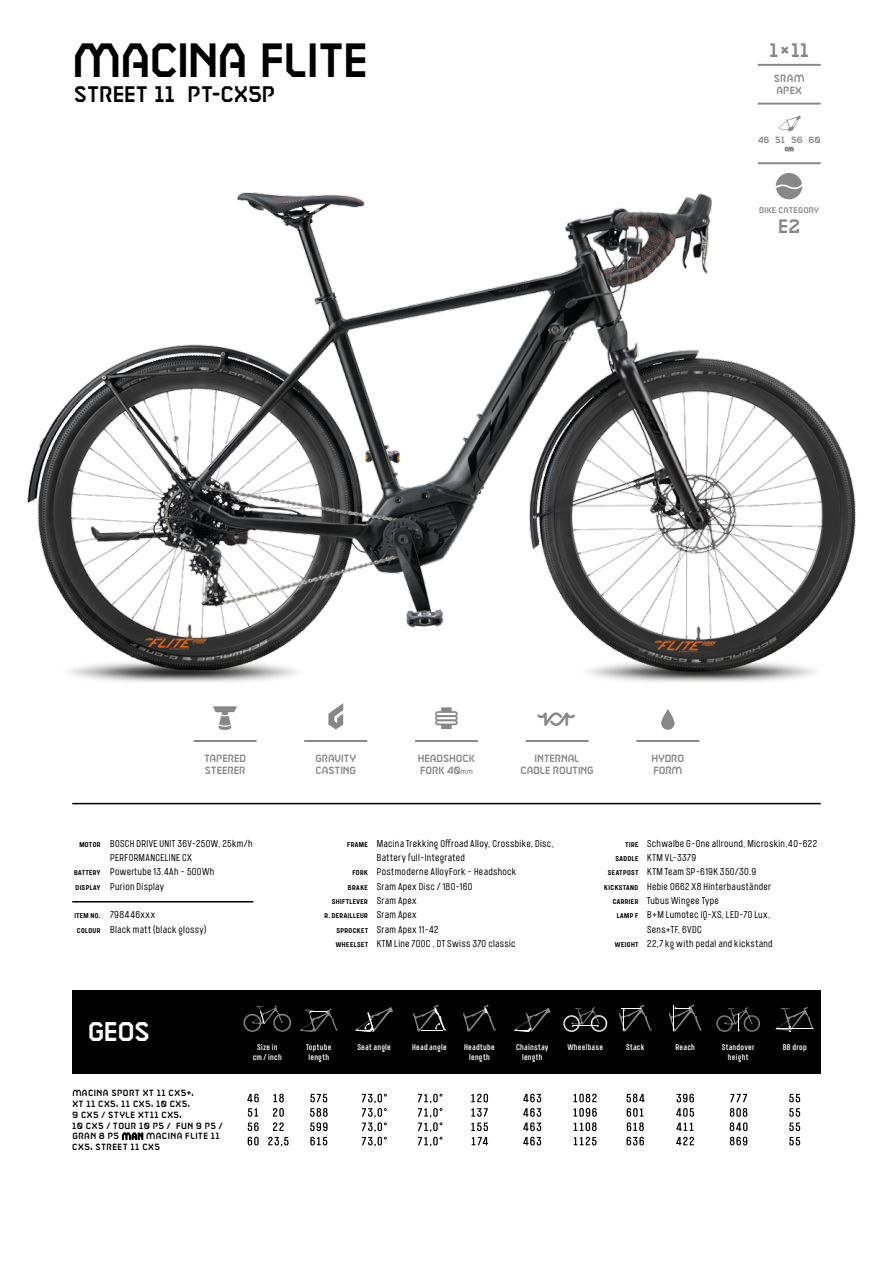
<style>
.page{position:relative;width:893px;height:1263px;background:#fff}
.page>*{position:absolute;margin:0;border:0;box-sizing:border-box;transform-origin:0 0}
.t1{font:48px "Coach";letter-spacing:-.035em;color:#000}
.t2{font:27px "Coach";color:#fff}
.t3{font:22.5px "Coach";letter-spacing:-.015em;color:#000}
.t4{font:22.5px "KTM Icons 2018";color:#878787}
.t5{font:19.5px "Coach";color:#878787}
.t6{font:19.5px "KTM Icons 2018";color:#878787}
.t7{font:18px "KTM Icons 2018";color:#878787}
.t8{font:10.5px/12px "Coach";letter-spacing:-.015em;color:#878787}
.t9{font:10.5px/12px "Coach";letter-spacing:.01em;color:#878787}
.t10{font:9.9px/14.4px "Port Condensed";letter-spacing:.03em;color:#000}
.t11{font:500 9px/14.4px "Port Condensed";letter-spacing:-.02em;color:#000}
.t12{font:9px/10.8px "Coach";letter-spacing:.04em;color:#000}
.t13{font:9px "Coach";color:#878787}
.t14{font:500 8.25px/10.5px "Port Condensed";letter-spacing:.025em;color:#fff;text-align:center}
.t15{font:8.25px "Coach";letter-spacing:.015em;color:#878787}
.s1{font-size:6px}
</style>
<div class="page">
<hr style="left:73px;top:803px;width:747px;height:1px;background:#000">
<img style="left:27px;top:63px;width:829px;height:660px">
<hr style="left:73px;top:901px;width:180px;height:1px;background:#000">
<hr style="left:758px;top:64px;width:63px;height:2px;background:#878787">
<hr style="left:758px;top:103px;width:63px;height:2px;background:#878787">
<svg style="left:785px;top:147px;width:8px;height:4px"></svg>
<hr style="left:758px;top:162px;width:63px;height:2px;background:#878787">
<svg style="left:661px;top:709px;width:13px;height:21px"></svg>
<hr style="left:636px;top:740px;width:63px;height:2px;background:#878787">
<hr style="left:415px;top:740px;width:63px;height:2px;background:#878787">
<hr style="left:526px;top:740px;width:63px;height:2px;background:#878787">
<hr style="left:194px;top:740px;width:63px;height:2px;background:#878787">
<svg style="left:328px;top:703px;width:15px;height:26px"></svg>
<hr style="left:304px;top:740px;width:63px;height:2px;background:#878787">
<div style="left:72px;top:990px;width:749px;height:84px;background:#000"></div>
<svg style="left:243px;top:1005px;width:48px;height:27px"></svg>
<svg style="left:300px;top:1009px;width:38px;height:23px"></svg>
<svg style="left:355px;top:1007px;width:38px;height:25px"></svg>
<svg style="left:413px;top:1005px;width:33px;height:27px"></svg>
<svg style="left:463px;top:1005px;width:33px;height:27px"></svg>
<svg style="left:563px;top:1007px;width:45px;height:25px"></svg>
<svg style="left:619px;top:1004px;width:33px;height:28px"></svg>
<svg style="left:669px;top:1004px;width:33px;height:28px"></svg>
<svg style="left:514px;top:1008px;width:37px;height:24px"></svg>
<svg style="left:716px;top:1007px;width:44px;height:25px"></svg>
<svg style="left:775px;top:1007px;width:39px;height:25px"></svg>
<svg style="left:122px;top:1133px;width:21px;height:6px"></svg>
<svg style="left:248px;top:1137px;width:11px;height:8px"></svg>
<svg style="left:248px;top:1108px;width:11px;height:23px"></svg>
<svg style="left:247px;top:1094px;width:12px;height:8px"></svg>
<svg style="left:268px;top:1137px;width:21px;height:9px"></svg>
<svg style="left:273px;top:1108px;width:11px;height:23px"></svg>
<svg style="left:273px;top:1094px;width:11px;height:8px"></svg>
<svg style="left:362px;top:1094px;width:25px;height:52px"></svg>
<svg style="left:310px;top:1137px;width:17px;height:8px"></svg>
<svg style="left:310px;top:1108px;width:18px;height:23px"></svg>
<svg style="left:310px;top:1094px;width:17px;height:8px"></svg>
<svg style="left:418px;top:1094px;width:24px;height:52px"></svg>
<svg style="left:472px;top:1137px;width:16px;height:8px"></svg>
<svg style="left:471px;top:1108px;width:17px;height:23px"></svg>
<svg style="left:471px;top:1094px;width:17px;height:8px"></svg>
<svg style="left:574px;top:1137px;width:22px;height:8px"></svg>
<svg style="left:573px;top:1108px;width:24px;height:23px"></svg>
<svg style="left:573px;top:1094px;width:24px;height:8px"></svg>
<svg style="left:627px;top:1137px;width:17px;height:8px"></svg>
<svg style="left:627px;top:1108px;width:17px;height:23px"></svg>
<svg style="left:626px;top:1094px;width:19px;height:8px"></svg>
<svg style="left:676px;top:1137px;width:18px;height:8px"></svg>
<svg style="left:676px;top:1108px;width:18px;height:23px"></svg>
<svg style="left:677px;top:1094px;width:17px;height:8px"></svg>
<svg style="left:523px;top:1137px;width:18px;height:8px"></svg>
<svg style="left:523px;top:1108px;width:18px;height:23px"></svg>
<svg style="left:523px;top:1094px;width:18px;height:8px"></svg>
<svg style="left:730px;top:1137px;width:17px;height:8px"></svg>
<svg style="left:730px;top:1108px;width:17px;height:23px"></svg>
<svg style="left:730px;top:1094px;width:17px;height:8px"></svg>
<svg style="left:789px;top:1137px;width:11px;height:8px"></svg>
<svg style="left:789px;top:1108px;width:11px;height:23px"></svg>
<svg style="left:789px;top:1094px;width:11px;height:8px"></svg>
<svg style="left:779px;top:116px;width:22px;height:16px"></svg>
<h1 class="t1" style="left:72px;top:33px;width:298px">MACINA FLITE</h1>
<h3 class="t3" style="left:74px;top:82px;width:203px">STREET 11 PT-CX5P</h3>
<h3 class="t5" style="left:769px;top:39px;width:42px">1×11</h3>
<p class="t9" style="left:774px;top:73px;width:32px">SRAM<br>APEX</p>
<p class="t13" style="left:758px;top:135px;width:64px">46 51 56 60</p>
<h3 class="t4" style="left:762px;top:173px;width:55px">Ì</h3>
<p class="t15" style="left:759px;top:206px;width:62px">BIKE CATEGORY</p>
<h3 class="t5" style="left:778px;top:216px;width:24px">E2</h3>
<h3 class="t7" style="left:203px;top:706px;width:45px">)</h3>
<p class="t8" style="left:204px;top:753px;width:44px">TAPERED<br>STEERER</p>
<p class="t8" style="left:315px;top:753px;width:42px">GRAVITY<br>CASTING</p>
<h3 class="t6" style="left:423px;top:705px;width:48px">h</h3>
<p class="t8" style="left:418px;top:753px;width:59px">HEADSHOCK<br>FORK 40<span class="s1">MM</span></p>
<h3 class="t4" style="left:530px;top:706px;width:55px">!</h3>
<p class="t8" style="left:521px;top:753px;width:75px;text-align:center">INTERNAL<br>CABLE ROUTING</p>
<p class="t8" style="left:651px;top:753px;width:34px">HYDRO<br>FORM</p>
<p class="t11" style="left:79px;top:836px;width:23px">Motor</p>
<p class="t11" style="left:74px;top:865px;width:29px">Battery<br>Display</p>
<p class="t11" style="left:74px;top:908px;width:28px">ITEM No.<br>COLOUR</p>
<p class="t10" style="left:110px;top:836px;width:144px">BOSCH DRIVE UNIT 36V-250W, 25km/h<br>PERFORMANCELINE CX<br>Powertube 13.4Ah - 500Wh<br>Purion Display</p>
<p class="t10" style="left:110px;top:907px;width:98px">798446xxx<br>Black matt (black glossy)</p>
<p class="t11" style="left:347px;top:836px;width:23px">Frame</p>
<p class="t11" style="left:324px;top:865px;width:45px;text-align:right">Fork<br>Brake<br>Sh iftlever<br>R. Derailleur<br>Sprocket<br>Wheelset</p>
<p class="t10" style="left:377px;top:836px;width:179px">Macina Trekking Offroad Alloy, Crossbike, Disc,<br>Battery full-Integrated<br>Postmoderne AlloyFork - Headshock<br>Sram Apex Disc / 180-160<br>Sram Apex<br>Sram Apex<br>Sram Apex 11-42<br>KTM Line 700C , DT Swiss 370 classic</p>
<p class="t11" style="left:625px;top:836px;width:15px">Tire</p>
<p class="t11" style="left:615px;top:850px;width:25px">Saddle</p>
<p class="t11" style="left:607px;top:865px;width:33px">Seatpost</p>
<p class="t11" style="left:604px;top:879px;width:36px">KICKSTAND</p>
<p class="t11" style="left:612px;top:893px;width:9px">CARRIER</p>
<p class="t11" style="left:616px;top:908px;width:24px">LAMP F</p>
<p class="t11" style="left:615px;top:936px;width:25px">WEIGHT</p>
<p class="t10" style="left:647px;top:836px;width:172px">Schwalbe G-One allround, Microskin,40-622<br>KTM VL-3379<br>KTM Team SP-619K 350/30.9<br>Hebie 0662 X8 Hinterbauständer<br>Tubus Wingee Type<br>B+M Lumotec IQ-XS, LED-70 Lux,<br>Sens+TF, 6VDC<br>22,7 kg with pedal and kickstand</p>
<h2 class="t2" style="left:88px;top:1017px;width:64px">GEOS</h2>
<p class="t12" style="left:72px;top:1088px;width:152px">MACINA SPORT XT 11 CX5+,<br>XT 11 CX5, 11 CX5, 10 CX5,<br>9 CX5 / STYLE XT11 CX5,<br>10 CX5 / TOUR 10 P5 / FUN 9 P5 /<br>GRAN 8 P5 MAN MACINA FLITE 11<br>CX5, STREET 11 CX5</p>
<p class="t14" style="left:253px;top:1042px;width:31px">Size in cm / inch</p>
<p class="t14" style="left:306px;top:1042px;width:27px;text-align:left">Toptube length</p>
<p class="t14" style="left:357px;top:1042px;width:35px">Seat angle</p>
<p class="t14" style="left:412px;top:1042px;width:36px">Head angle</p>
<p class="t14" style="left:464px;top:1042px;width:32px">Headtube length</p>
<p class="t14" style="left:516px;top:1042px;width:34px">Chainstay</p>
<p class="t14" style="left:567px;top:1042px;width:37px">Wheelbase</p>
<p class="t14" style="left:626px;top:1042px;width:20px">Stack</p>
<p class="t14" style="left:675px;top:1042px;width:21px">Reach</p>
<p class="t14" style="left:522px;top:1052px;width:22px">length</p>
<p class="t14" style="left:722px;top:1042px;width:35px">Standover height</p>
<p class="t14" style="left:783px;top:1042px;width:26px">BB drop</p>
</div>
